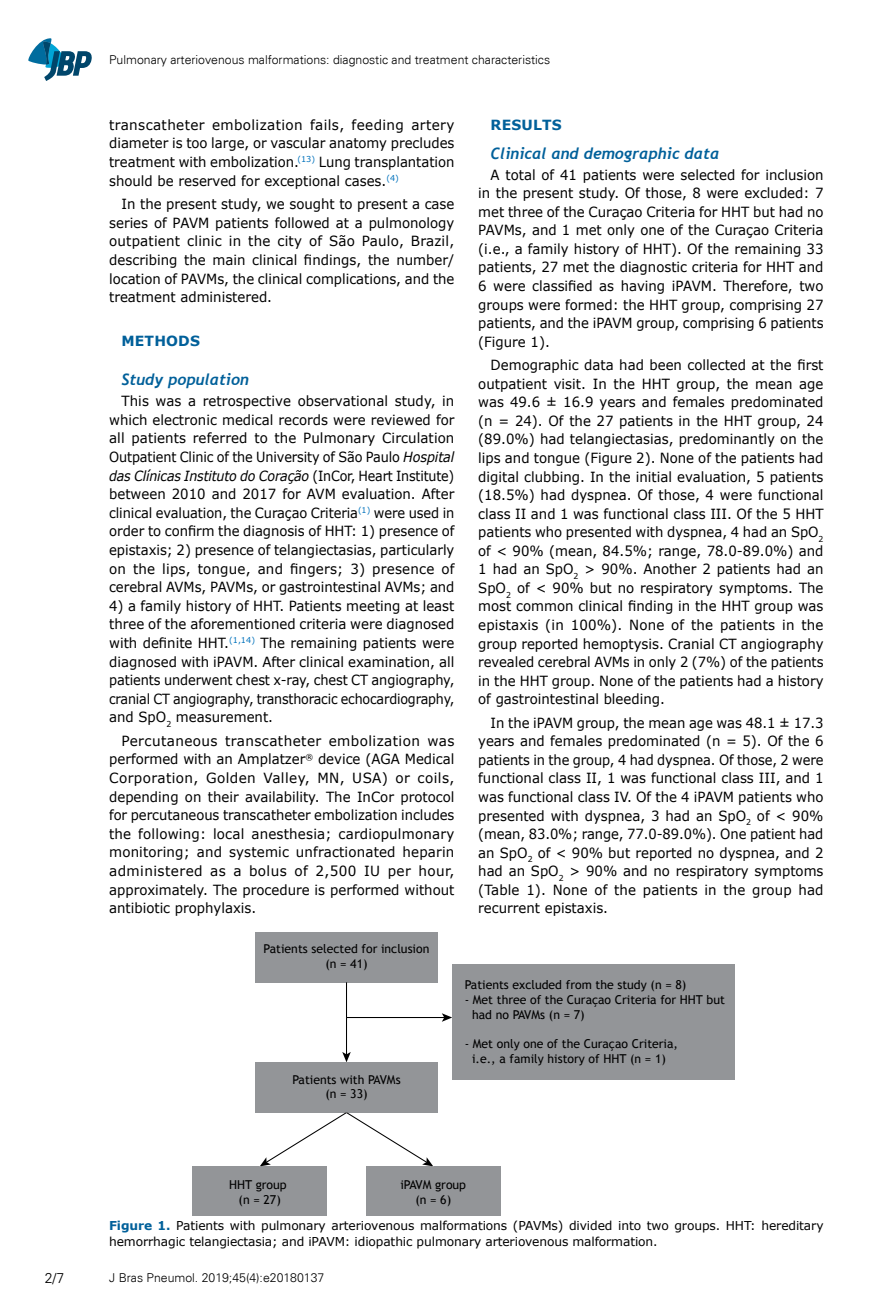
<style>
.page{position:relative;width:893px;height:1315px;background:#fff}
.page>*{position:absolute;margin:0;border:0;box-sizing:border-box;transform-origin:0 0}
.t1{font:italic 700 15.75px "Trebuchet";color:#01609a}
.t2{font:14px/18.6px "Verdana";color:#000;text-align:justify;scale:.95 1}
.t3{font:14px/18.6px "Verdana";color:#000;text-align:justify}
.t4{font:14px/18.6px "Verdana";color:#000;text-align:justify;scale:.94 1}
.t5{font:700 14px "Verdana";letter-spacing:.01em;color:#01609a}
.t6{font:300 14px "Univers";color:#000}
.t7{font:12.25px/14.7px "Trebuchet MS";color:#000;text-align:center}
.t8{font:12.25px/15.8px "Verdana";letter-spacing:-.01em;color:#000}
.t9{font:300 12.25px "Univers";color:#000}
.s1{font-style:italic}
.s2{font-weight:700;color:#01609a}
</style>
<div class="page">
<svg style="left:28px;top:38px;width:64px;height:43px"></svg>
<div style="left:255px;top:932px;width:183px;height:50px;background:#939598"></div>
<div style="left:255px;top:1062px;width:183px;height:50px;background:#939598"></div>
<div style="left:192px;top:1166px;width:135px;height:49px;background:#939598"></div>
<div style="left:366px;top:1166px;width:135px;height:49px;background:#939598"></div>
<svg style="left:260px;top:1112px;width:173px;height:54px"></svg>
<hr style="left:346px;top:982px;width:1px;height:73px;background:#000">
<svg style="left:342px;top:1052px;width:9px;height:10px"></svg>
<div style="left:452px;top:964px;width:283px;height:116px;background:#939598"></div>
<hr style="left:346px;top:1017px;width:99px;height:1px;background:#000">
<svg style="left:442px;top:1013px;width:10px;height:8px"></svg>
<p class="t9" style="left:109px;top:52px;width:443px">Pulmonary arteriovenous malformations: diagnostic and treatment characteristics</p>
<p class="t3" style="left:109px;top:115px;width:347px">transcatheter embolization fails, feeding artery diameter is too large, or vascular anatomy precludes treatment with embolization.<sup>(13)</sup> Lung transplantation should be reserved for exceptional cases.<sup>(4)</sup></p>
<p class="t2" style="left:109px;top:195px;width:365px;text-indent:12px">In the present study, we sought to present a case series of PAVM patients followed at a pulmonology outpatient clinic in the city of São Paulo, Brazil, describing the main clinical findings, the number/ location of PAVMs, the clinical complications, and the treatment administered.</p>
<p class="t5" style="left:122px;top:331px;width:80px">METHODS</p>
<p class="t1" style="left:122px;top:370px;width:129px">Study population</p>
<p class="t2" style="left:109px;top:392px;width:365px;text-indent:12px">This was a retrospective observational study, in which electronic medical records were reviewed for all patients referred to the Pulmonary Circulation Outpatient Clinic of the University of São Paulo <span class="s1">Hospital das Clínicas Instituto do Coração</span> (InCor, Heart Institute) between 2010 and 2017 for AVM evaluation. After clinical evaluation, the Curaçao Criteria<sup>(1)</sup> were used in order to confirm the diagnosis of HHT: 1) presence of epistaxis; 2) presence of telangiectasias, particularly on the lips, tongue, and fingers; 3) presence of cerebral AVMs, PAVMs, or gastrointestinal AVMs; and</p>
<p class="t2" style="left:109px;top:596px;width:365px">4) a family history of HHT. Patients meeting at least three of the aforementioned criteria were diagnosed with definite HHT.<sup>(1,14)</sup> The remaining patients were diagnosed with iPAVM. After clinical examination, all patients underwent chest x-ray, chest CT angiography, cranial CT angiography, transthoracic echocardiography, and SpO<sub>2</sub> measurement.</p>
<p class="t3" style="left:109px;top:731px;width:347px;text-indent:12px">Percutaneous transcatheter embolization was performed with an Amplatzer<sup>®</sup> device (AGA Medical Corporation, Golden Valley, MN, USA) or coils, depending on their availability. The InCor protocol for percutaneous transcatheter embolization includes the following: local anesthesia; cardiopulmonary monitoring; and systemic unfractionated heparin administered as a bolus of 2,500 IU per hour, approximately. The procedure is performed without antibiotic prophylaxis.</p>
<p class="t5" style="left:491px;top:115px;width:73px">RESULTS</p>
<p class="t1" style="left:491px;top:143px;width:230px">Clinical and demographic data</p>
<p class="t2" style="left:478px;top:165px;width:365px;text-indent:12px">A total of 41 patients were selected for inclusion in the present study. Of those, 8 were excluded: 7 met three of the Curaçao Criteria for HHT but had no PAVMs, and 1 met only one of the Curaçao Criteria (i.e., a family history of HHT). Of the remaining 33 patients, 27 met the diagnostic criteria for HHT and 6 were classified as having iPAVM. Therefore, two groups were formed: the HHT group, comprising 27 patients, and the iPAVM group, comprising 6 patients (Figure 1).</p>
<p class="t2" style="left:478px;top:356px;width:365px;text-indent:12px">Demographic data had been collected at the first outpatient visit. In the HHT group, the mean age was 49.6 ± 16.9 years and females predominated (n = 24). Of the 27 patients in the HHT group, 24 (89.0%) had telangiectasias, predominantly on the lips and tongue (Figure 2). None of the patients had digital clubbing. In the initial evaluation, 5 patients (18.5%) had dyspnea. Of those, 4 were functional class II and 1 was functional class III. Of the 5 HHT patients who presented with dyspnea, 4 had an SpO<sub>2 </sub>of &lt; 90% (mean, 84.5%; range, 78.0-89.0%) and 1 had an SpO<sub>2</sub> &gt; 90%. Another 2 patients had an SpO<sub>2</sub> of &lt; 90% but no respiratory symptoms. The most common clinical finding in the HHT group was epistaxis (in 100%). None of the patients in the group reported hemoptysis. Cranial CT angiography revealed cerebral AVMs in only 2 (7%) of the patients in the HHT group. None of the patients had a history of gastrointestinal bleeding.</p>
<p class="t4" style="left:478px;top:713px;width:369px;text-indent:12px">In the iPAVM group, the mean age was 48.1 ± 17.3 years and females predominated (n = 5). Of the 6 patients in the group, 4 had dyspnea. Of those, 2 were functional class II, 1 was functional class III, and 1 was functional class IV. Of the 4 iPAVM patients who presented with dyspnea, 3 had an SpO<sub>2</sub> of &lt; 90% (mean, 83.0%; range, 77.0-89.0%). One patient had an SpO<sub>2</sub> of &lt; 90% but reported no dyspnea, and 2 had an SpO<sub>2</sub> &gt; 90% and no respiratory symptoms (Table 1). None of the patients in the group had recurrent epistaxis.</p>
<p class="t7" style="left:264px;top:942px;width:167px">Patients selected for inclusion (n = 41)</p>
<p class="t7" style="left:292px;top:1072px;width:110px">Patients with PAVMs (n = 33)</p>
<p class="t7" style="left:465px;top:977px;width:223px">Patients excluded from the study (n = 8)</p>
<p class="t7" style="left:472px;top:992px;width:254px;text-align:left;text-indent:-7px">- Met three of the Curaçao Criteria for HHT but had no PAVMs (n = 7)</p>
<p class="t7" style="left:465px;top:1036px;width:215px">- Met only one of the Curaçao Criteria, i.e., a family history of HHT (n = 1)</p>
<p class="t7" style="left:229px;top:1177px;width:59px">HHT group (n = 27)</p>
<p class="t7" style="left:400px;top:1177px;width:67px">iPAVM group (n = 6)</p>
<p class="t8" style="left:109px;top:1217px;width:716px"><span class="s2">Figure 1.</span> Patients with pulmonary arteriovenous malformations (PAVMs) divided into two groups. HHT: hereditary hemorrhagic telangiectasia; and iPAVM: idiopathic pulmonary arteriovenous malformation.</p>
<p class="t6" style="left:45px;top:1269px;width:21px">2/7</p>
<p class="t9" style="left:109px;top:1270px;width:217px">J Bras Pneumol. 2019;45(4):e20180137</p>
</div>
